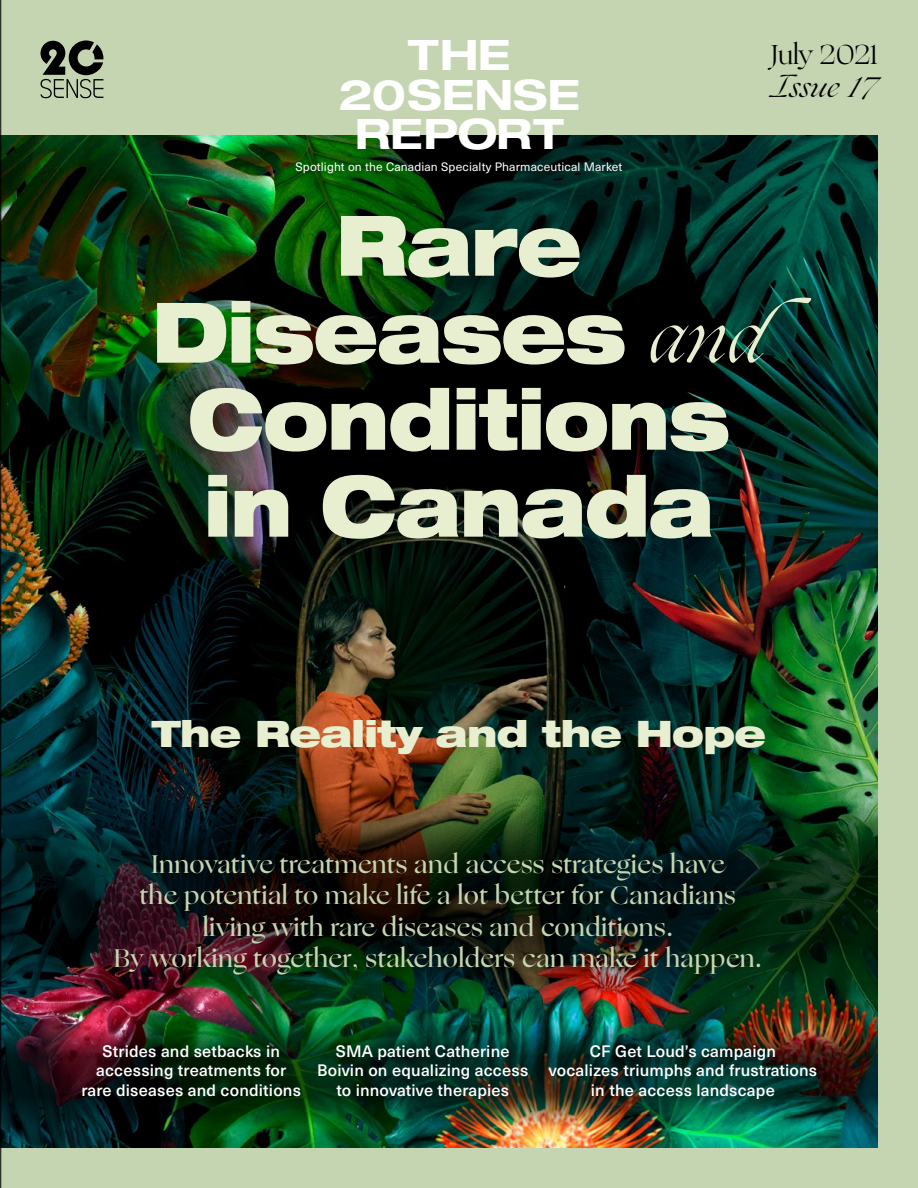
<style>
.page{position:relative;width:918px;height:1188px;background:#c6d5b1}
.page>*{position:absolute;margin:0;border:0;box-sizing:border-box;transform-origin:0 0}
.t1{font:900 expanded 83.7px/87px "Helvetica Neue LT Std";letter-spacing:-.02em;color:#e8efd0;text-align:center;scale:.9 1}
.t2{font:700 expanded 42px/39px "Helvetica Neue LT Std";color:#fff;text-align:center}
.t3{font:900 expanded 36.6px "Helvetica Neue LT Std";letter-spacing:-.02em;color:#e8efd0}
.t4{font:27px "Ogg TRIAL";letter-spacing:-.01em;color:#000}
.t5{font:italic 27px "Ogg TRIAL";color:#000}
.t6{font:500 25.65px/31.3px "Ogg TRIAL";letter-spacing:.015em;color:#c6d5b1;text-align:center}
.t7{font:500 16.35px/19px "Neue Haas Unica W1 G";letter-spacing:.01em;color:#fff;text-align:center}
.t8{font:12px "Neue Haas Unica W1 G";letter-spacing:.01em;color:#fff}
.s1{font-family:"Ogg TRIAL";font-weight:400;font-style:italic;font-stretch:normal;font-size:72.9px}
.s2{font-family:"Ogg";font-weight:400}
</style>
<div class="page">
<img style="left:1px;top:135px;width:877px;height:1012px">
<svg style="left:40px;top:40px;width:63px;height:59px"></svg>
<img style="left:1px;top:800px;width:877px;height:199px">
<img style="left:1px;top:1024px;width:877px;height:102px">
<hr style="left:0;top:0;width:1px;height:1188px;background:#000">
<h2 class="t2" style="left:338px;top:35px;width:243px">THE<br>20SENSE<br>REPORT</h2>
<h3 class="t4" style="left:771px;top:37px;width:108px">July 2021</h3>
<h3 class="t5" style="left:770px;top:68px;width:109px">Issue 17</h3>
<p class="t8" style="left:296px;top:158px;width:328px">Spotlight on the Canadian Specialty Pharmaceutical Market</p>
<h1 class="t1" style="left:152px;top:199px;width:734px">Rare<br>Diseases <span class="s1">and<br></span>Conditions<br>in Canada</h1>
<h3 class="t3" style="left:152px;top:710px;width:616px">The Reality and the Hope</h3>
<h3 class="t6" style="left:114px;top:849px;width:649px">Innovative treatments and access strategies have<br>the potential to make life a lot better for Canadians living with rare diseases and conditions.<br>By working together<span class="s2">,</span> stakeholders can make it happen.</h3>
<p class="t7" style="left:81px;top:1041px;width:221px">Strides and setbacks in accessing treatments for rare diseases and conditions</p>
<p class="t7" style="left:317px;top:1041px;width:213px">SMA patient Catherine<br>Boivin on equalizing access to innovative therapies</p>
<p class="t7" style="left:549px;top:1041px;width:270px">CF Get Loud’s campaign<br>vocalizes triumphs and frustrations in the access landscape</p>
</div>
